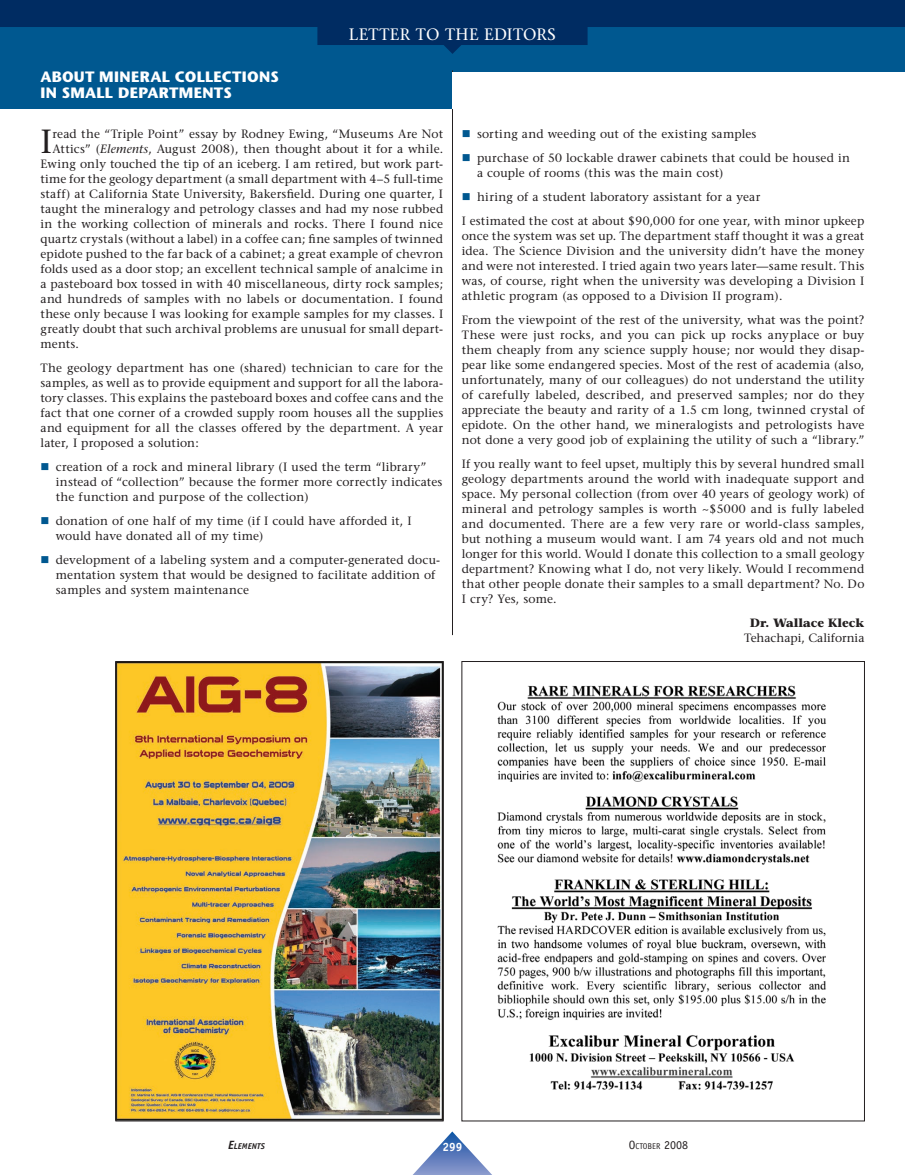
<style>
.page{position:relative;width:905px;height:1175px;background:#fff}
.page>*{position:absolute;margin:0;border:0;box-sizing:border-box;transform-origin:0 0}
.Texte_courant{font:33.45px "Stone Serif";color:#231f20}
.NIVEAU_2{font:16.5px "Stone Serif";letter-spacing:.02em;color:#fff}
.NIVEAU_1{font:700 15px "Stone Sans";letter-spacing:.015em;color:#fff}
.Texte_courant-2{font:12px/15px "Stone Serif";letter-spacing:.015em;color:#231f20;text-align:justify}
.Signature{font:12px "Stone Serif";color:#231f20}
.Signature-2{font:700 12px "Stone Serif";color:#231f20}
.t1{font:700 12px "Officina Sans";color:#fff}
.t2{font:8.4px "Officina Sans";color:#231f20}
.t3{font:italic 700 8.4px "Officina Sans";color:#231f20}
.s1{font-style:italic}
.s2{color:#005890}
.s3{font-size:12px}
</style>
<div class="page">
<div style="left:0;top:0;width:904px;height:108px;background:#005890"></div>
<hr style="left:452px;top:70px;width:1px;height:565px;background:#231f20">
<img style="left:497px;top:685px;width:329px;height:405px">
<img style="left:117px;top:663px;width:324px;height:456px">
<div style="left:115px;top:661px;width:328px;height:460px;border:1px solid #231f20"></div>
<div style="left:452px;top:72px;width:452px;height:36px;background:#fff"></div>
<svg style="left:413px;top:1131px;width:78px;height:43px"></svg>
<svg style="left:0;top:0;width:904px;height:54px;fill:#002c62"></svg>
<p class="NIVEAU_1" style="left:40px;top:68px;width:84px">ABOUT MINERAL</p>
<p class="NIVEAU_1" style="left:175px;top:68px;width:21px">COLLECTIONS</p>
<p class="NIVEAU_1" style="left:40px;top:84px;width:42px">IN SMALL</p>
<p class="NIVEAU_1" style="left:118px;top:84px;width:23px">DEPARTMENTS</p>
<p class="NIVEAU_2" style="left:349px;top:25px;width:208px">LETTER TO THE EDITORS</p>
<p class="Texte_courant" style="left:40px;top:121px;width:13px">I</p>
<p class="Texte_courant-2" style="left:52px;top:126px;width:392px">read the “Triple Point” essay by Rodney Ewing, “Museums Are Not</p>
<p class="Texte_courant-2" style="left:52px;top:141px;width:392px">Attics” (<span class="s1">Elements</span>, August 2008), then thought about it for a while.</p>
<p class="Texte_courant-2" style="left:40px;top:156px;width:403px">Ewing only touched the tip of an iceberg. I am retired, but work part-</p>
<p class="Texte_courant-2" style="left:40px;top:171px;width:404px">time for the geology department (a small department with 4–5 full-time</p>
<p class="Texte_courant-2" style="left:40px;top:186px;width:404px">staff) at California State University, Bakersfield. During one quarter, I</p>
<p class="Texte_courant-2" style="left:40px;top:201px;width:404px">taught the mineralogy and petrology classes and had my nose rubbed</p>
<p class="Texte_courant-2" style="left:40px;top:216px;width:404px">in the working collection of minerals and rocks. There I found nice</p>
<p class="Texte_courant-2" style="left:40px;top:231px;width:404px">quartz crystals (without a label) in a coffee can; fine samples of twinned</p>
<p class="Texte_courant-2" style="left:40px;top:246px;width:404px">epidote pushed to the far back of a cabinet; a great example of chevron</p>
<p class="Texte_courant-2" style="left:40px;top:261px;width:404px">folds used as a door stop; an excellent technical sample of analcime in</p>
<p class="Texte_courant-2" style="left:40px;top:276px;width:404px">a pasteboard box tossed in with 40 miscellaneous, dirty rock samples;</p>
<p class="Texte_courant-2" style="left:40px;top:291px;width:404px">and hundreds of samples with no labels or documentation. I found</p>
<p class="Texte_courant-2" style="left:40px;top:306px;width:404px">these only because I was looking for example samples for my classes. I</p>
<p class="Texte_courant-2" style="left:40px;top:321px;width:404px">greatly doubt that such archival problems are unusual for small depart-</p>
<p class="Texte_courant-2" style="left:40px;top:336px;width:40px">ments.</p>
<p class="Texte_courant-2" style="left:40px;top:360px;width:404px">The geology department has one (shared) technician to care for the samples, as well as to provide equipment and support for all the labora&shy;tory classes. This explains the pasteboard boxes and coffee cans and the fact that one corner of a crowded supply room houses all the supplies and equipment for all the classes offered by the department. A year later, I proposed a solution:</p>
<p class="Texte_courant-2" style="left:56px;top:459px;width:388px;text-align:left;text-indent:-15px"><span class="s2">■</span> creation of a rock and mineral library (I used the term “library” instead of “collection” because the former more correctly indicates the function and purpose of the collection)</p>
<p class="Texte_courant-2" style="left:56px;top:513px;width:357px;text-indent:-15px"><span class="s2">■</span> donation of one half of my time (if I could have afforded it, I would have donated all of my time)</p>
<p class="Texte_courant-2" style="left:56px;top:552px;width:386px;text-align:left;text-indent:-15px"><span class="s2">■</span> development of a labeling system and a computer-generated docu&shy;mentation system that would be designed to facilitate addition of samples and system maintenance</p>
<p class="Texte_courant-2" style="left:462px;top:126px;width:296px"><span class="s2">■</span> sorting and weeding out of the existing samples</p>
<p class="Texte_courant-2" style="left:477px;top:150px;width:374px;text-indent:-15px"><span class="s2">■</span> purchase of 50 lockable drawer cabinets that could be housed in a couple of rooms (this was the main cost)</p>
<p class="Texte_courant-2" style="left:462px;top:189px;width:300px"><span class="s2">■</span> hiring of a student laboratory assistant for a year</p>
<p class="Texte_courant-2" style="left:462px;top:213px;width:404px">I estimated the cost at about $90,000 for one year, with minor upkeep once the system was set up. The department staff thought it was a great idea. The Science Division and the university didn’t have the money and were not interested. I tried again two years later—same result. This was, of course, right when the university was developing a Division I athletic program (as opposed to a Division II program).</p>
<p class="Texte_courant-2" style="left:462px;top:312px;width:404px">From the viewpoint of the rest of the university, what was the point?<br>These were just rocks, and you can pick up rocks anyplace or buy them cheaply from any science supply house; nor would they disap&shy;pear like some endangered species. Most of the rest of academia (also, unfortunately, many of our colleagues) do not understand the utility of carefully labeled, described, and preserved samples; nor do they appreciate the beauty and rarity of a 1.5 cm long, twinned crystal of epidote. On the other hand, we mineralogists and petrologists have not done a very good job of explaining the utility of such a “library.”</p>
<p class="Texte_courant-2" style="left:462px;top:456px;width:404px">If you really want to feel upset, multiply this by several hundred small geology departments around the world with inadequate support and space. My personal collection (from over 40 years of geology work) of mineral and petrology samples is worth ~$5000 and is fully labeled and documented. There are a few very rare or world-class samples, but nothing a museum would want. I am 74 years old and not much longer for this world. Would I donate this collection to a small geology department? Knowing what I do, not very likely. Would I recommend that other people donate their samples to a small department? No. Do I cry? Yes, some.</p>
<p class="Signature-2" style="left:749px;top:615px;width:116px">Dr. Wallace Kleck</p>
<p class="Signature" style="left:744px;top:631px;width:122px">Tehachapi, California</p>
<p class="t3" style="left:228px;top:1141px;width:38px"><span class="s3">E</span>LEMENTS</p>
<p class="t1" style="left:442px;top:1139px;width:22px">299</p>
<p class="t2" style="left:629px;top:1141px;width:61px"><span class="s3">O</span>CTOBER <span class="s3">2008</span></p>
</div>
